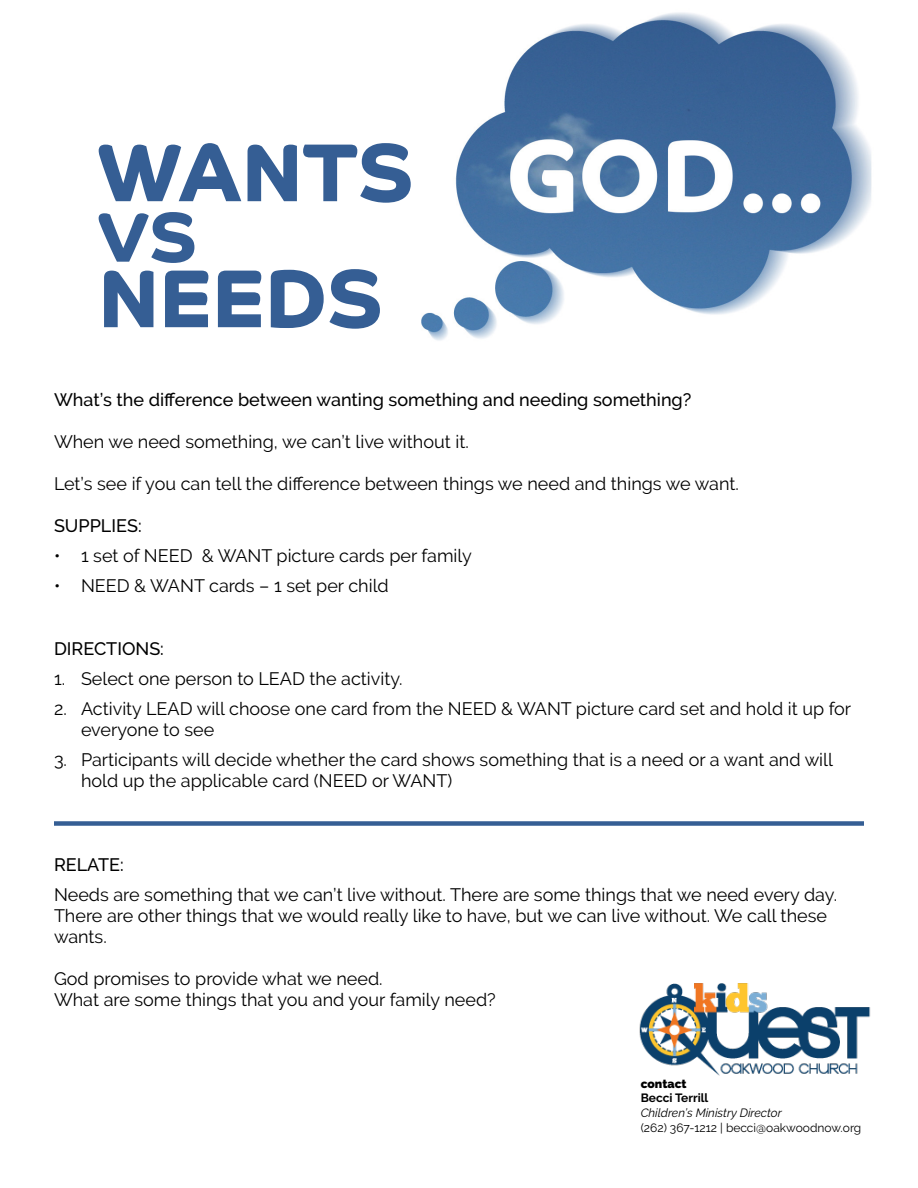
<style>
.page{position:relative;width:918px;height:1188px;background:#fff}
.page>*{position:absolute;margin:0;border:0;box-sizing:border-box;transform-origin:0 0}
.t1{font:700 82.5px "Co Headline";color:#355e94}
.t2{font:700 70.5px "Co Headline";color:#355e94}
.t3{font:18px/21px "Raleway";color:#000}
.t4{font:500 18px "Raleway";color:#000}
.t5{font:12px/15px "Raleway";color:#000}
.t6{font:700 12px "Raleway";color:#000}
.t7{font:900 12px "Raleway";color:#000}
.s1{font-style:italic}
</style>
<div class="page">
<img style="left:421px;top:12px;width:451px;height:329px">
<img style="left:639px;top:983px;width:232px;height:93px">
<div style="left:54px;top:821px;width:810px;height:5px;background:#355e94"></div>
<p class="t1" style="left:98px;top:124px;width:317px">WANTS</p>
<p class="t2" style="left:98px;top:196px;width:100px">VS</p>
<p class="t1" style="left:98px;top:250px;width:286px">NEEDS</p>
<p class="t4" style="left:54px;top:389px;width:639px">What’s the difference between wanting something and needing something?</p>
<p class="t3" style="left:54px;top:431px;width:416px">When we need something, we can’t live without it.</p>
<p class="t3" style="left:54px;top:473px;width:686px">Let’s see if you can tell the difference between things we need and things we want.</p>
<p class="t4" style="left:54px;top:515px;width:89px">SUPPLIES:</p>
<p class="t3" style="left:54px;top:545px;width:420px">• 1 set of NEED &amp; WANT picture cards per family</p>
<p class="t3" style="left:54px;top:575px;width:336px">• NEED &amp; WANT cards – 1 set per child</p>
<p class="t4" style="left:54px;top:638px;width:111px">DIRECTIONS:</p>
<p class="t3" style="left:54px;top:668px;width:350px">1. Select one person to LEAD the activity.</p>
<p class="t3" style="left:81px;top:698px;width:772px;text-indent:-27px">2. Activity LEAD will choose one card from the NEED &amp; WANT picture card set and hold it up for everyone to see</p>
<p class="t3" style="left:81px;top:749px;width:754px;text-indent:-27px">3. Participants will decide whether the card shows something that is a need or a want and will hold up the applicable card (NEED or WANT)</p>
<p class="t4" style="left:54px;top:854px;width:71px">RELATE:</p>
<p class="t3" style="left:54px;top:884px;width:785px">Needs are something that we can’t live without. There are some things that we need every day.<br>There are other things that we would really like to have, but we can live without. We call these wants.</p>
<p class="t3" style="left:54px;top:968px;width:330px">God promises to provide what we need.</p>
<p class="t3" style="left:54px;top:989px;width:443px">What are some things that you and your family need?</p>
<p class="t7" style="left:641px;top:1077px;width:47px">contact</p>
<p class="t6" style="left:641px;top:1091px;width:69px">Becci Terrill</p>
<p class="t5" style="left:641px;top:1105px;width:222px"><span class="s1">Children’s Ministry Director<br></span>(262) 367-1212 | becci@oakwoodnow.org</p>
</div>
